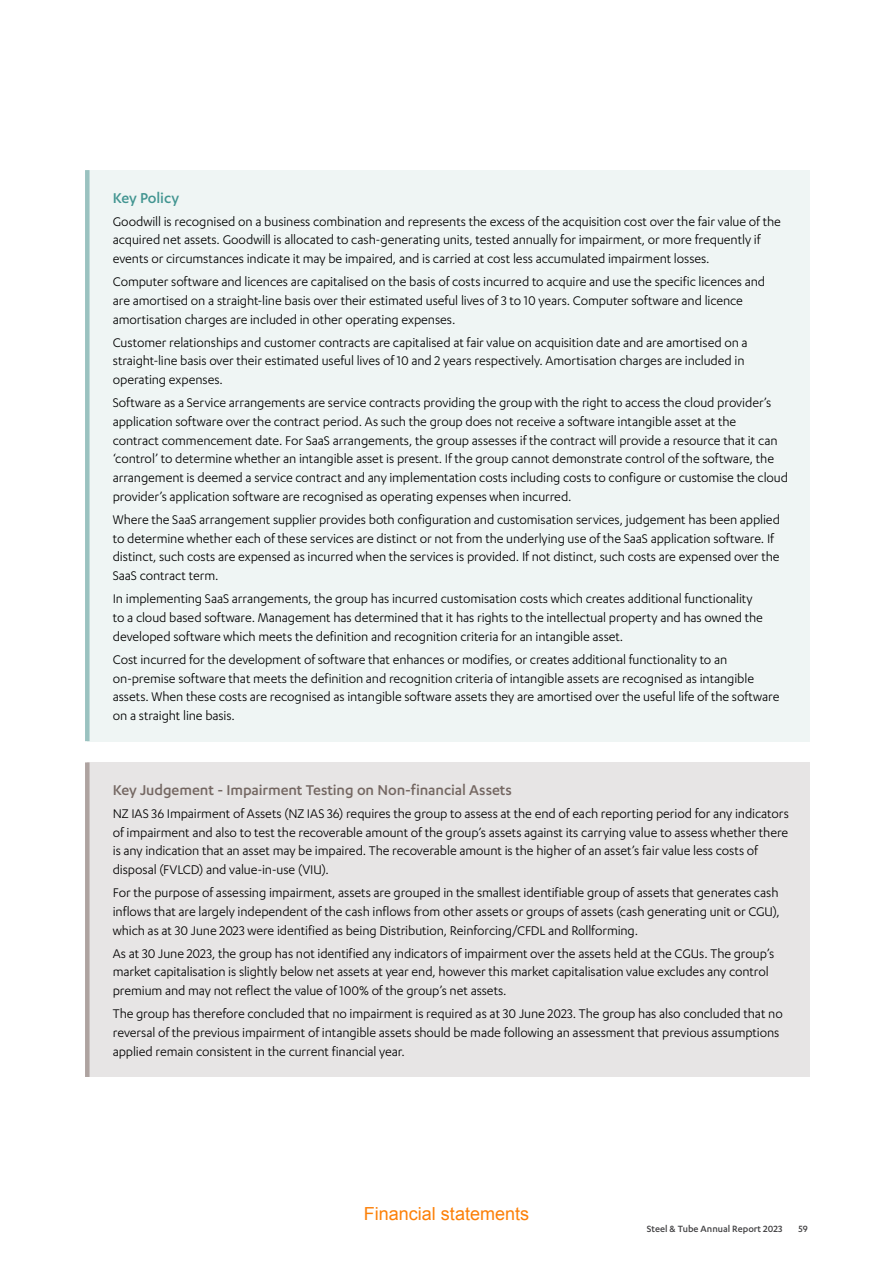
<style>
.page{position:relative;width:893px;height:1263px;background:#fff}
.page>*{position:absolute;margin:0;border:0;box-sizing:border-box;transform-origin:0 0}
.t1{font:18px "Arial";color:#fc8008}
.t2{font:500 16.5px "Karbon";letter-spacing:-.005em;color:#746762}
.t3{font:500 16.5px "Karbon";letter-spacing:-.01em;color:#429591}
.t4{font:14.55px/18.8px "Karbon";letter-spacing:-.005em;color:#000}
.t5{font:500 10.5px "Karbon";color:#414042}
</style>
<div class="page">
<div style="left:87px;top:170px;width:723px;height:571px;background:#eff5f4"></div>
<div style="left:85px;top:170px;width:5px;height:571px;background:#9ac2c0"></div>
<div style="left:87px;top:762px;width:723px;height:315px;background:#e7e5e5"></div>
<div style="left:85px;top:762px;width:5px;height:315px;background:#aea3a0"></div>
<p class="t3" style="left:113px;top:188px;width:68px">Key Policy</p>
<p class="t4" style="left:113px;top:211px;width:670px">Goodwill is recognised on a business combination and represents the excess of the acquisition cost over the fair value of the acquired net assets. Goodwill is allocated to cash-generating units, tested annually for impairment, or more frequently if events or circumstances indicate it may be impaired, and is carried at cost less accumulated impairment losses.</p>
<p class="t4" style="left:113px;top:272px;width:654px">Computer software and licences are capitalised on the basis of costs incurred to acquire and use the specific licences and are amortised on a straight-line basis over their estimated useful lives of 3 to 10 years. Computer software and licence amortisation charges are included in other operating expenses.</p>
<p class="t4" style="left:113px;top:332px;width:636px">Customer relationships and customer contracts are capitalised at fair value on acquisition date and are amortised on a straight-line basis over their estimated useful lives of 10 and 2 years respectively. Amortisation charges are included in operating expenses.</p>
<p class="t4" style="left:113px;top:393px;width:677px">Software as a Service arrangements are service contracts providing the group with the right to access the cloud provider’s application software over the contract period. As such the group does not receive a software intangible asset at the<br>contract commencement date. For SaaS arrangements, the group assesses if the contract will provide a resource that it can ‘control’ to determine whether an intangible asset is present. If the group cannot demonstrate control of the software, the arrangement is deemed a service contract and any implementation costs including costs to configure or customise the cloud provider’s application software are recognised as operating expenses when incurred.</p>
<p class="t4" style="left:113px;top:510px;width:669px">Where the SaaS arrangement supplier provides both configuration and customisation services, judgement has been applied to determine whether each of these services are distinct or not from the underlying use of the SaaS application software. If distinct, such costs are expensed as incurred when the services is provided. If not distinct, such costs are expensed over the SaaS contract term.</p>
<p class="t4" style="left:113px;top:589px;width:652px">In implementing SaaS arrangements, the group has incurred customisation costs which creates additional functionality to a cloud based software. Management has determined that it has rights to the intellectual property and has owned the developed software which meets the definition and recognition criteria for an intangible asset.</p>
<p class="t4" style="left:113px;top:649px;width:668px">Cost incurred for the development of software that enhances or modifies, or creates additional functionality to an on-premise software that meets the definition and recognition criteria of intangible assets are recognised as intangible assets. When these costs are recognised as intangible software assets they are amortised over the useful life of the software on a straight line basis.</p>
<p class="t2" style="left:113px;top:781px;width:401px">Key Judgement - Impairment Testing on Non-financial Assets</p>
<p class="t4" style="left:113px;top:804px;width:678px">NZ IAS 36 Impairment of Assets (NZ IAS 36) requires the group to assess at the end of each reporting period for any indicators of impairment and also to test the recoverable amount of the group’s assets against its carrying value to assess whether there is any indication that an asset may be impaired. The recoverable amount is the higher of an asset’s fair value less costs of disposal (FVLCD) and value-in-use (VIU).</p>
<p class="t4" style="left:113px;top:883px;width:669px;text-align:justify">For the purpose of assessing impairment, assets are grouped in the smallest identifiable group of assets that generates cash inflows that are largely independent of the cash inflows from other assets or groups of assets (cash generating unit or CGU), which as at 30 June 2023 were identified as being Distribution, Reinforcing/CFDL and Rollforming.</p>
<p class="t4" style="left:113px;top:943px;width:663px">As at 30 June 2023, the group has not identified any indicators of impairment over the assets held at the CGUs. The group’s market capitalisation is slightly below net assets at year end, however this market capitalisation value excludes any control premium and may not reflect the value of 100% of the group’s net assets.</p>
<p class="t4" style="left:113px;top:1004px;width:671px">The group has therefore concluded that no impairment is required as at 30 June 2023. The group has also concluded that no reversal of the previous impairment of intangible assets should be made following an assessment that previous assumptions applied remain consistent in the current financial year.</p>
<p class="t1" style="left:364px;top:1201px;width:167px">Financial statements</p>
<p class="t5" style="left:647px;top:1223px;width:137px">Steel &amp; Tube Annual Report 2023</p>
<p class="t5" style="left:799px;top:1223px;width:11px">59</p>
</div>
